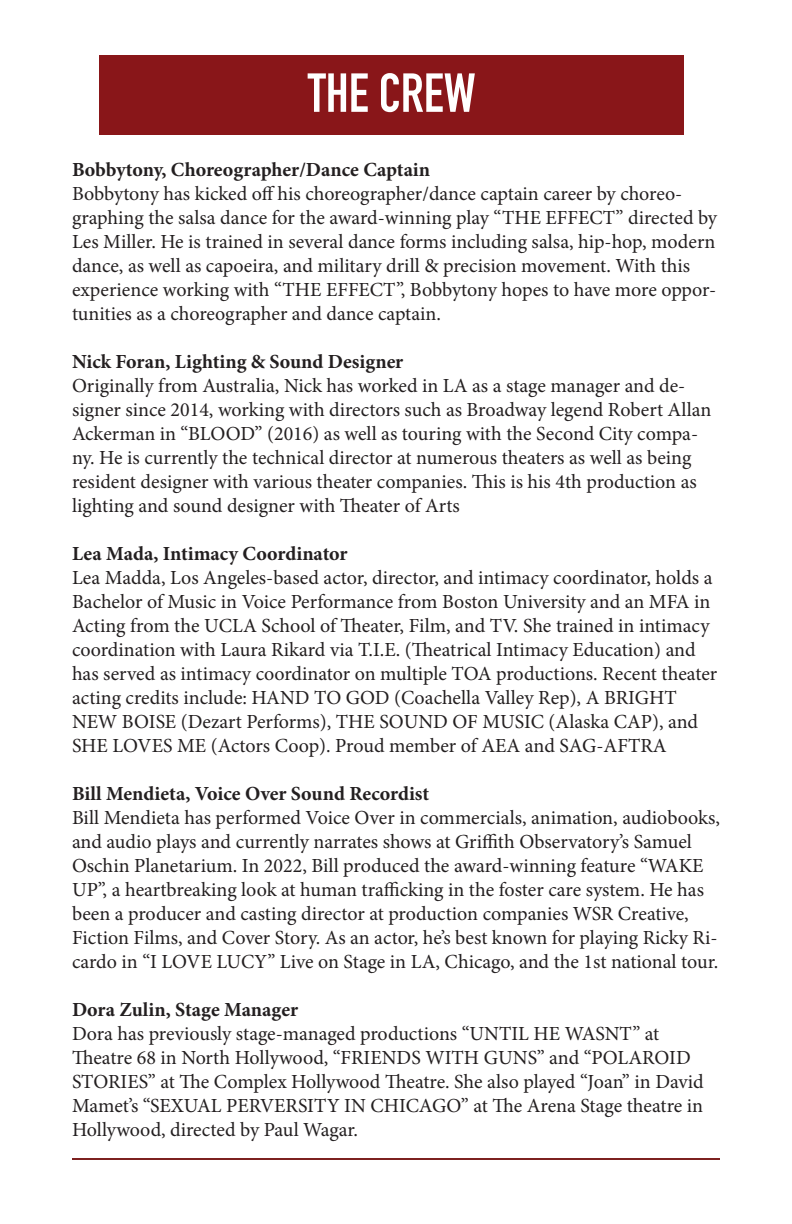
<style>
.page{position:relative;width:792px;height:1224px;background:#fff}
.page>*{position:absolute;margin:0;border:0;box-sizing:border-box;transform-origin:0 0}
.t1{font:700 54px "DIN Condensed";color:#fff}
.t2{font:20px/24px "Minion Pro";color:#231f20}
.t3{font:700 20px "Minion Pro";color:#231f20}
</style>
<div class="page">
<div style="left:100px;top:55px;width:584px;height:79px;background:#891619"></div>
<hr style="left:72px;top:1158px;width:648px;height:2px;background:#7d2120">
<h1 class="t1" style="left:308px;top:61px;width:169px">THE CREW</h1>
<p class="t3" style="left:72px;top:156px;width:360px">Bobbytony, Choreographer/Dance Captain</p>
<p class="t2" style="left:72px;top:182px;width:647px">Bobbytony has kicked off his choreographer/dance captain career by choreo&shy;graphing the salsa dance for the award-winning play “THE EFFECT” directed by Les Miller. He is trained in several dance forms including salsa, hip-hop, modern dance, as well as capoeira, and military drill &amp; precision movement. With this experience working with “THE EFFECT”, Bobbytony hopes to have more oppor&shy;tunities as a choreographer and dance captain.</p>
<p class="t3" style="left:72px;top:348px;width:333px">Nick Foran, Lighting &amp; Sound Designer</p>
<p class="t2" style="left:72px;top:374px;width:641px">Originally from Australia, Nick has worked in LA as a stage manager and de&shy;signer since 2014, working with directors such as Broadway legend Robert Allan Ackerman in “BLOOD” (2016) as well as touring with the Second City compa&shy;ny. He is currently the technical director at numerous theaters as well as being resident designer with various theater companies. This is his 4th production as lighting and sound designer with Theater of Arts</p>
<p class="t3" style="left:72px;top:540px;width:277px">Lea Mada, Intimacy Coordinator</p>
<p class="t2" style="left:72px;top:566px;width:647px">Lea Madda, Los Angeles-based actor, director, and intimacy coordinator, holds a Bachelor of Music in Voice Performance from Boston University and an MFA in Acting from the UCLA School of Theater, Film, and TV. She trained in intimacy coordination with Laura Rikard via T.I.E. (Theatrical Intimacy Education) and has served as intimacy coordinator on multiple TOA productions. Recent theater acting credits include: HAND TO GOD (Coachella Valley Rep), A BRIGHT NEW BOISE (Dezart Performs), THE SOUND OF MUSIC (Alaska CAP), and SHE LOVES ME (Actors Coop). Proud member of AEA and SAG-AFTRA</p>
<p class="t3" style="left:72px;top:780px;width:359px">Bill Mendieta, Voice Over Sound Recordist</p>
<p class="t2" style="left:72px;top:806px;width:649px">Bill Mendieta has performed Voice Over in commercials, animation, audiobooks, and audio plays and currently narrates shows at Griffith Observatory’s Samuel Oschin Planetarium. In 2022, Bill produced the award-winning feature “WAKE UP”, a heartbreaking look at human trafficking in the foster care system. He has been a producer and casting director at production companies WSR Creative, Fiction Films, and Cover Story. As an actor, he’s best known for playing Ricky Ri&shy;cardo in “I LOVE LUCY” Live on Stage in LA, Chicago, and the 1st national tour.</p>
<p class="t3" style="left:72px;top:996px;width:228px">Dora Zulin, Stage Manager</p>
<p class="t2" style="left:72px;top:1022px;width:633px">Dora has previously stage-managed productions “UNTIL HE WASNT” at Theatre 68 in North Hollywood, “FRIENDS WITH GUNS” and “POLAROID STORIES” at The Complex Hollywood Theatre. She also played “Joan” in David Mamet’s “SEXUAL PERVERSITY IN CHICAGO” at The Arena Stage theatre in Hollywood, directed by Paul Wagar.</p>
</div>
